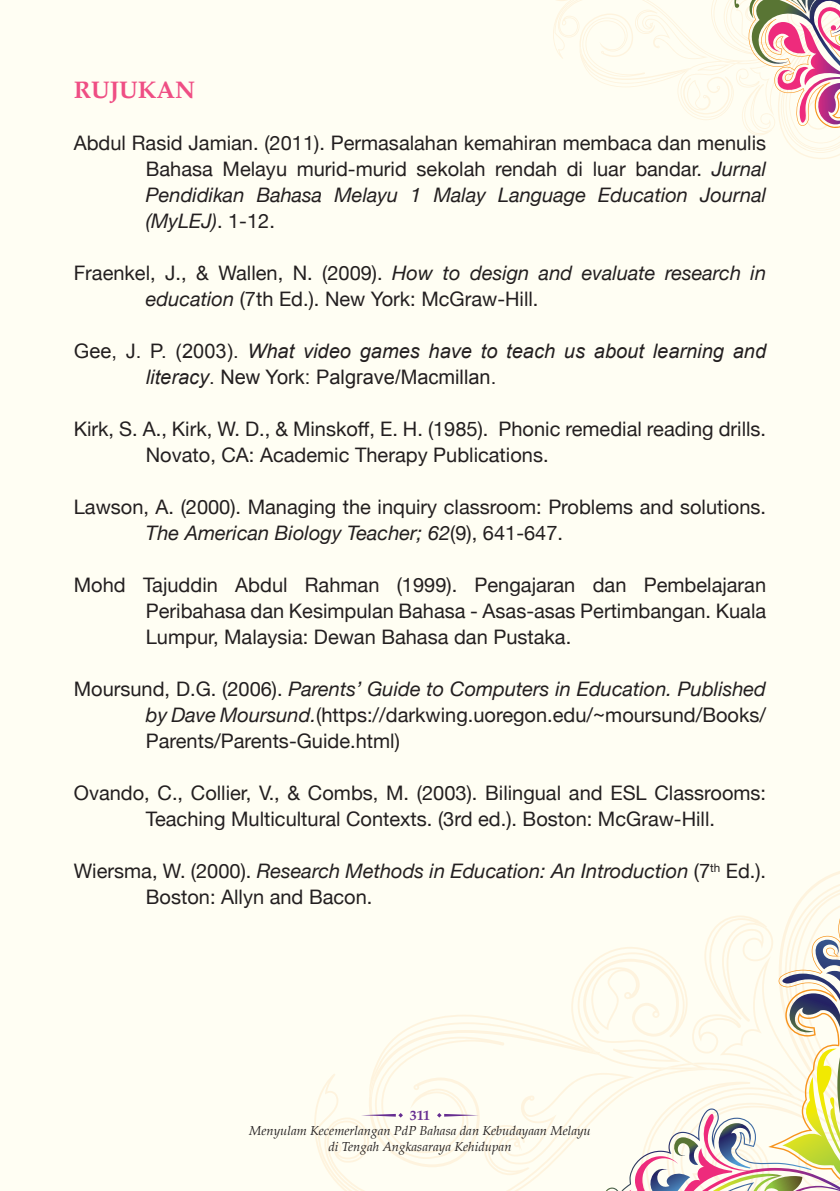
<style>
.page{position:relative;width:840px;height:1191px;background:#fff}
.page>*{position:absolute;margin:0;border:0;box-sizing:border-box;transform-origin:0 0}
.t1{font:700 24px "Palatino";color:#ef4e84}
.t2{font:20px/26px "Helvetica Neue";color:#231f20}
.t3{font:italic 20px/26px "Arial";color:#231f20}
.t4{font:700 14px "Palatino";color:#662d91}
.t5{font:italic 13px/15.6px "Palatino";color:#231f20;text-align:center}
.s1{font-style:italic}
.s2{font-style:normal}
</style>
<div class="page">
<div style="left:0;top:0;width:839px;height:1191px;background:#fffef3"></div>
<svg style="left:553px;top:0;width:286px;height:159px"></svg>
<svg style="left:324px;top:871px;width:515px;height:320px"></svg>
<p class="t1" style="left:74px;top:69px;width:123px">RUJUKAN</p>
<p class="t2" style="left:146px;top:131px;width:621px;text-align:justify;text-indent:-72px">Abdul Rasid Jamian. (2011). Permasalahan kemahiran membaca dan menulis Bahasa Melayu murid-murid sekolah rendah di luar bandar. <span class="s1">Jurnal Pendidikan Bahasa Melayu 1 Malay Language Education Journal (MyLEJ)</span>. 1-12.</p>
<p class="t2" style="left:146px;top:261px;width:621px;text-indent:-72px">Fraenkel, J., &amp; Wallen, N. (2009). <span class="s1">How to design and evaluate research in education</span> (7th Ed.). New York: McGraw-Hill.</p>
<p class="t3" style="left:146px;top:338px;width:621px;text-indent:-72px"><span class="s2">Gee, J. P. (2003).</span> What video games have to teach us about learning and literacy<span class="s2">. New York: Palgrave/Macmillan.</span></p>
<p class="t2" style="left:146px;top:417px;width:621px;text-indent:-72px">Kirk, S. A., Kirk, W. D., &amp; Minskoff, E. H. (1985). Phonic remedial reading drills.<br>Novato, CA: Academic Therapy Publications.</p>
<p class="t2" style="left:146px;top:495px;width:621px;text-indent:-72px">Lawson, A. (2000). Managing the inquiry classroom: Problems and solutions.<br><span class="s1">The American Biology Teacher; 62</span>(9), 641-647.</p>
<p class="t2" style="left:146px;top:573px;width:621px;text-align:justify;text-indent:-72px">Mohd Tajuddin Abdul Rahman (1999). Pengajaran dan Pembelajaran Peribahasa dan Kesimpulan Bahasa - Asas-asas Pertimbangan. Kuala Lumpur, Malaysia: Dewan Bahasa dan Pustaka.</p>
<p class="t2" style="left:146px;top:677px;width:621px;text-align:justify;text-indent:-72px">Moursund, D.G. (2006). <span class="s1">Parents’ Guide to Computers in Education. Published by Dave Moursund.</span>(https://darkwing.uoregon.edu/~moursund/Books/ Parents/Parents-Guide.html)</p>
<p class="t2" style="left:146px;top:781px;width:621px;text-indent:-72px">Ovando, C., Collier, V., &amp; Combs, M. (2003). Bilingual and ESL Classrooms:<br>Teaching Multicultural Contexts. (3rd ed.). Boston: McGraw-Hill.</p>
<p class="t2" style="left:146px;top:859px;width:621px;text-indent:-72px">Wiersma, W. (2000). <span class="s1">Research Methods in Education: An Introduction</span> (7<sup>th</sup> Ed.).<br>Boston: Allyn and Bacon.</p>
<p class="t4" style="left:409px;top:1103px;width:22px">311</p>
<p class="t5" style="left:249px;top:1122px;width:343px">Menyulam Kecemerlangan PdP Bahasa dan Kebudayaan Melayu di Tengah Angkasaraya Kehidupan</p>
</div>
